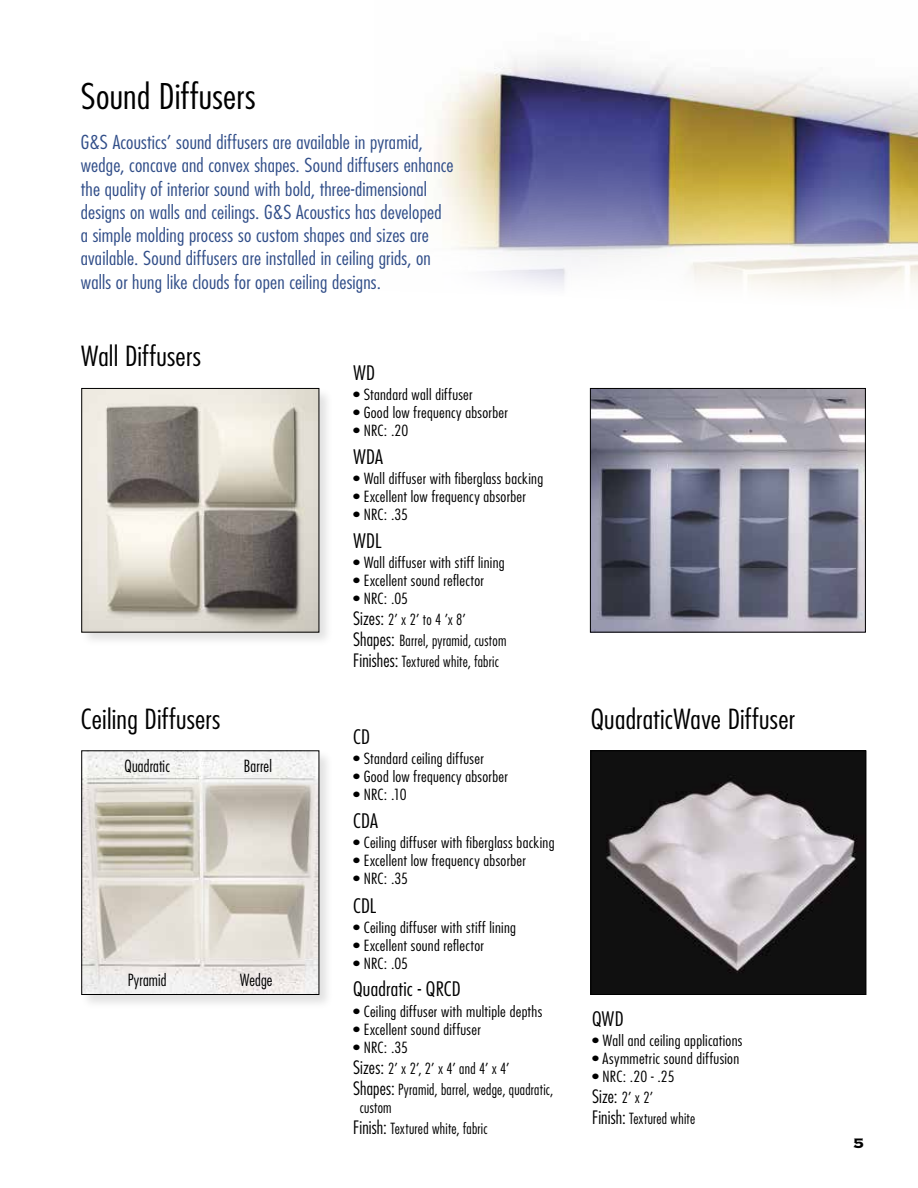
<style>
.page{position:relative;width:918px;height:1188px;background:#fff}
.page>*{position:absolute;margin:0;border:0;box-sizing:border-box;transform-origin:0 0}
.t1{font:300 condensed 34.5px "Futura";letter-spacing:.01em;color:#000;scale:1.1 1}
.t2{font:300 condensed 27px "Futura";letter-spacing:.005em;color:#000;scale:1.1 1}
.t3{font:300 condensed 19.5px "Futura";letter-spacing:.005em;color:#000;scale:1.1 1}
.t4{font:300 condensed 18.75px/23.2px "Futura";letter-spacing:.01em;color:#314e89;scale:1.1 1}
.t5{font:300 condensed 18px "Futura";color:#000}
.t6{font:18px "Copperplate Thirty Three BC";color:#000}
.t7{font:300 condensed 16.35px "Futura";letter-spacing:.01em;color:#000}
.t8{font:300 condensed 15px/21px "Futura";letter-spacing:.015em;color:#000;scale:1.1 1}
.t9{font:300 condensed 15px/21px "Futura";letter-spacing:.015em;color:#000}
.s1{font-size:18px}
.s2{font-size:15px}
</style>
<div class="page">
<div style="left:80px;top:387px;width:254px;height:260px;background:#000;opacity:.12"></div>
<img style="left:84px;top:390px;width:233px;height:240px">
<img style="left:593px;top:753px;width:271px;height:240px">
<div style="left:591px;top:751px;width:275px;height:244px;border:1px solid #000"></div>
<img style="left:592px;top:390px;width:272px;height:240px">
<div style="left:590px;top:388px;width:276px;height:244px;border:1px solid #000"></div>
<div style="left:80px;top:749px;width:254px;height:260px;background:#000;opacity:.12"></div>
<img style="left:84px;top:753px;width:233px;height:240px">
<img style="left:436px;top:58px;width:482px;height:233px">
<h1 class="t1" style="left:81px;top:75px;width:160px">Sound Diffusers</h1>
<p class="t4" style="left:81px;top:130px;width:340px">G&amp;S Acoustics’ sound diffusers are available in pyramid, wedge, concave and convex shapes. Sound diffusers enhance the quality of interior sound with bold, three-dimensional designs on walls and ceilings. G&amp;S Acoustics has developed<br>a simple molding process so custom shapes and sizes are available. Sound diffusers are installed in ceiling grids, on walls or hung like clouds for open ceiling designs.</p>
<h2 class="t2" style="left:81px;top:339px;width:111px">Wall Diffusers</h2>
<h3 class="t3" style="left:353px;top:360px;width:22px">WD</h3>
<p class="t8" style="left:353px;top:384px;width:110px">• Standard wall diffuser</p>
<p class="t8" style="left:353px;top:402px;width:142px">• Good low frequency absorber</p>
<p class="t8" style="left:353px;top:420px;width:52px">• NRC: .20</p>
<h3 class="t3" style="left:353px;top:444px;width:29px">WDA</h3>
<p class="t8" style="left:353px;top:467px;width:174px">• Wall diffuser with fiberglass backing</p>
<p class="t8" style="left:353px;top:485px;width:159px">• Excellent low frequency absorber</p>
<p class="t8" style="left:353px;top:503px;width:51px">• NRC: .35</p>
<h3 class="t3" style="left:353px;top:528px;width:27px">WDL</h3>
<p class="t8" style="left:353px;top:551px;width:139px">• Wall diffuser with stiff lining</p>
<p class="t8" style="left:353px;top:569px;width:120px">• Excellent sound reflector</p>
<p class="t8" style="left:353px;top:587px;width:141px">• NRC: .05<br><span class="s1">Sizes:</span> 2’ x 2’ to 4 ’x 8’<br><span class="s1">Shapes:</span> Barrel, pyramid, custom<br><span class="s1">Finishes:</span> Textured white, fabric</p>
<h2 class="t2" style="left:81px;top:702px;width:129px">Ceiling Diffusers</h2>
<h2 class="t2" style="left:591px;top:702px;width:187px">QuadraticWave Diffuser</h2>
<h3 class="t3" style="left:353px;top:724px;width:17px">CD</h3>
<p class="t8" style="left:353px;top:747px;width:120px">• Standard ceiling diffuser</p>
<p class="t8" style="left:353px;top:765px;width:142px">• Good low frequency absorber</p>
<p class="t8" style="left:353px;top:783px;width:50px">• NRC: .10</p>
<h3 class="t3" style="left:353px;top:809px;width:24px">CDA</h3>
<p class="t8" style="left:353px;top:832px;width:185px">• Ceiling diffuser with fiberglass backing</p>
<p class="t8" style="left:353px;top:850px;width:159px">• Excellent low frequency absorber</p>
<p class="t8" style="left:353px;top:868px;width:51px">• NRC: .35</p>
<h3 class="t3" style="left:353px;top:893px;width:23px">CDL</h3>
<p class="t8" style="left:353px;top:916px;width:150px">• Ceiling diffuser with stiff lining</p>
<p class="t8" style="left:353px;top:934px;width:120px">• Excellent sound reflector</p>
<p class="t8" style="left:353px;top:952px;width:52px">• NRC: .05</p>
<h3 class="t3" style="left:353px;top:977px;width:99px">Quadratic - QRCD</h3>
<p class="t8" style="left:353px;top:1000px;width:174px">• Ceiling diffuser with multiple depths</p>
<p class="t8" style="left:353px;top:1018px;width:118px">• Excellent sound diffuser</p>
<p class="t8" style="left:353px;top:1036px;width:184px">• NRC: .35<br><span class="s1">Sizes:</span> 2’ x 2’, 2’ x 4’ and 4’ x 4’<br><span class="s1">Shapes:</span> Pyramid, barrel, wedge, quadratic,</p>
<p class="t9" style="left:353px;top:1096px;width:136px;text-indent:7px">custom<br><span class="s1">Finish:</span> Textured white, fabric</p>
<p class="t7" style="left:125px;top:756px;width:47px">Quadratic</p>
<p class="t7" style="left:244px;top:756px;width:29px">Barrel</p>
<p class="t7" style="left:240px;top:969px;width:34px">Wedge</p>
<p class="t7" style="left:128px;top:970px;width:40px">Pyramid</p>
<h3 class="t3" style="left:592px;top:1007px;width:30px">QWD</h3>
<p class="t8" style="left:592px;top:1030px;width:138px">• Wall and ceiling applications</p>
<p class="t8" style="left:592px;top:1048px;width:135px">• Asymmetric sound diffusion</p>
<p class="t8" style="left:592px;top:1066px;width:77px">• NRC: .20 - .25</p>
<p class="t5" style="left:592px;top:1085px;width:63px">Size: <span class="s2">2’ x 2’</span></p>
<p class="t9" style="left:592px;top:1108px;width:105px"><span class="s1">Finish:</span> Textured white</p>
<p class="t6" style="left:853px;top:1134px;width:12px">5</p>
</div>
